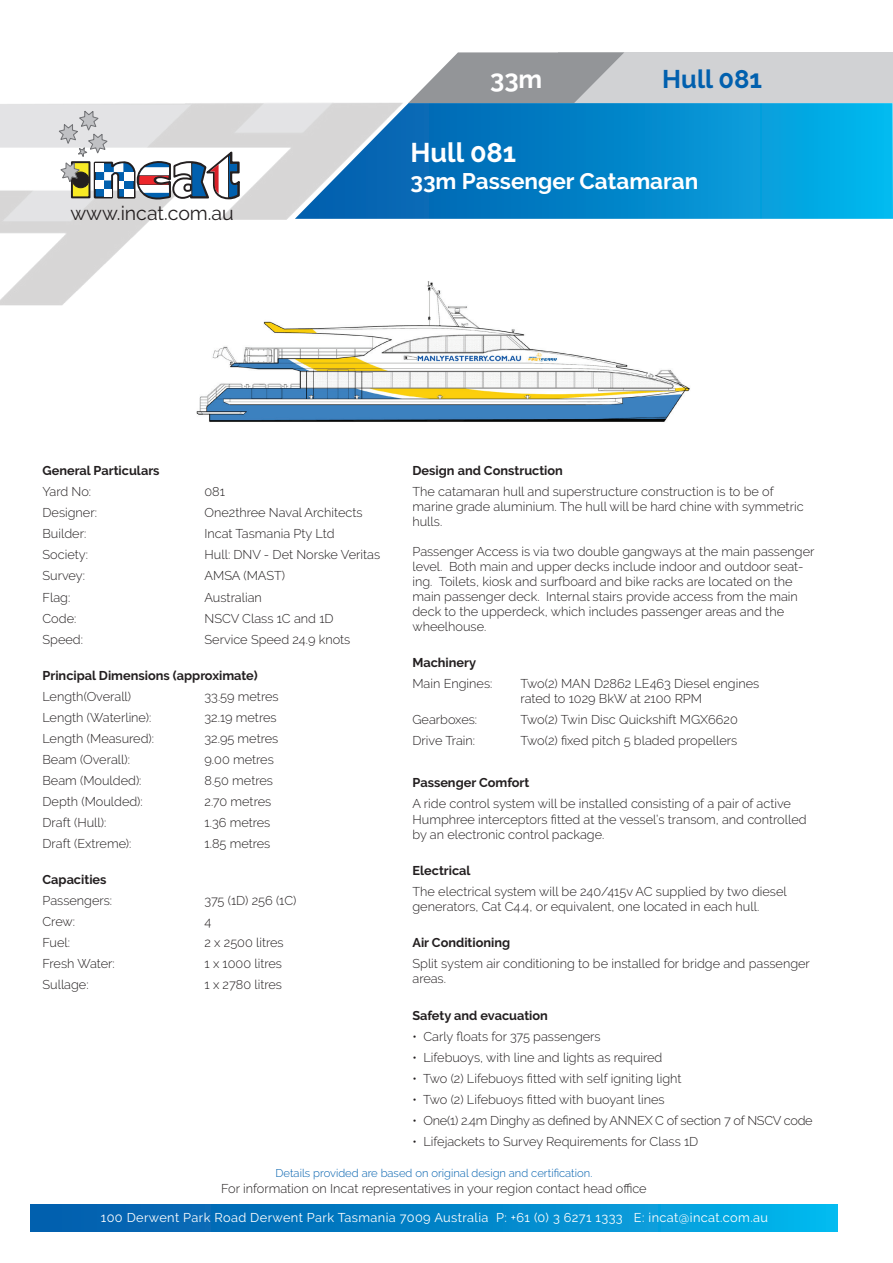
<style>
.page{position:relative;width:893px;height:1263px;background:#fff}
.page>*{position:absolute;margin:0;border:0;box-sizing:border-box;transform-origin:0 0}
.t1{font:700 27px "Raleway";color:#fff}
.t2{font:700 25.5px "Raleway";color:#0160ae}
.t3{font:700 25.5px "Raleway";color:#fff}
.t4{font:700 22.5px "Raleway";color:#fff}
.t5{font:19.5px "Raleway";color:#231f20}
.t6{font:300 12.75px/15px "Raleway";color:#231f20}
.t7{font:700 12.75px "Raleway";color:#231f20}
.t8{font:12.75px "Raleway";letter-spacing:.03em;color:#fff}
.t9{font:300 12.75px "Raleway";letter-spacing:-.02em;color:#231f20}
.t10{font:300 11.25px "Raleway";color:#0160ae}
</style>
<div class="page">
<div style="left:558px;top:52px;width:335px;height:51px;background:#d1d2d4"></div>
<svg style="left:436px;top:52px;width:188px;height:51px"></svg>
<div style="left:30px;top:1204px;width:808px;height:28px;background:linear-gradient(to right,#0357a8,#04b4eb)"></div>
<img style="left:0;top:75px;width:436px;height:231px">
<svg style="left:295px;top:103px;width:598px;height:116px;background:#1891cd"></svg>
<svg style="left:58px;top:110px;width:182px;height:91px"></svg>
<img style="left:186px;top:267px;width:504px;height:155px">
<h2 class="t3" style="left:490px;top:64px;width:54px">33m</h2>
<h2 class="t2" style="left:662px;top:64px;width:101px">Hull 081</h2>
<h3 class="t5" style="left:70px;top:202px;width:165px">www.incat.com.au</h3>
<h1 class="t1" style="left:410px;top:137px;width:107px">Hull 081</h1>
<h3 class="t4" style="left:410px;top:168px;width:289px">33m Passenger Catamaran</h3>
<p class="t7" style="left:43px;top:464px;width:119px">General Particulars</p>
<p class="t6" style="left:43px;top:484px;width:50px">Yard No:</p>
<p class="t6" style="left:205px;top:484px;width:22px">081</p>
<p class="t6" style="left:43px;top:505px;width:56px">Designer:</p>
<p class="t6" style="left:205px;top:505px;width:160px">One2three Naval Architects</p>
<p class="t6" style="left:43px;top:526px;width:45px">Builder:</p>
<p class="t6" style="left:205px;top:526px;width:132px">Incat Tasmania Pty Ltd</p>
<p class="t6" style="left:43px;top:547px;width:47px">Society:</p>
<p class="t6" style="left:205px;top:547px;width:177px">Hull: DNV - Det Norske Veritas</p>
<p class="t6" style="left:43px;top:568px;width:44px">Survey:</p>
<p class="t6" style="left:205px;top:568px;width:82px">AMSA (MAST)</p>
<p class="t6" style="left:43px;top:589px;width:29px">Flag:</p>
<p class="t6" style="left:205px;top:589px;width:59px">Australian</p>
<p class="t6" style="left:43px;top:610px;width:35px">Code:</p>
<p class="t6" style="left:205px;top:610px;width:131px">NSCV Class 1C and 1D</p>
<p class="t6" style="left:43px;top:631px;width:42px">Speed:</p>
<p class="t6" style="left:205px;top:631px;width:147px">Service Speed 24.9 knots</p>
<p class="t7" style="left:43px;top:668px;width:217px">Principal Dimensions (approximate)</p>
<p class="t6" style="left:43px;top:689px;width:90px">Length(Overall)</p>
<p class="t6" style="left:205px;top:689px;width:76px">33.59 metres</p>
<p class="t6" style="left:43px;top:710px;width:110px">Length (Waterline):</p>
<p class="t6" style="left:205px;top:710px;width:74px">32.19 metres</p>
<p class="t6" style="left:43px;top:731px;width:113px">Length (Measured):</p>
<p class="t6" style="left:205px;top:731px;width:75px">32.95 metres</p>
<p class="t6" style="left:43px;top:752px;width:89px">Beam (Overall):</p>
<p class="t6" style="left:205px;top:752px;width:71px">9.00 metres</p>
<p class="t6" style="left:43px;top:773px;width:101px">Beam (Moulded):</p>
<p class="t6" style="left:205px;top:773px;width:70px">8.50 metres</p>
<p class="t6" style="left:43px;top:794px;width:102px">Depth (Moulded):</p>
<p class="t6" style="left:205px;top:794px;width:68px">2.70 metres</p>
<p class="t6" style="left:43px;top:815px;width:65px">Draft (Hull):</p>
<p class="t6" style="left:205px;top:815px;width:67px">1.36 metres</p>
<p class="t6" style="left:43px;top:836px;width:90px">Draft (Extreme):</p>
<p class="t6" style="left:205px;top:836px;width:67px">1.85 metres</p>
<p class="t7" style="left:43px;top:872px;width:66px">Capacities</p>
<p class="t6" style="left:43px;top:893px;width:71px">Passengers:</p>
<p class="t6" style="left:205px;top:893px;width:94px">375 (1D) 256 (1C)</p>
<p class="t6" style="left:43px;top:914px;width:34px">Crew:</p>
<p class="t6" style="left:205px;top:914px;width:8px">4</p>
<p class="t6" style="left:43px;top:935px;width:29px">Fuel:</p>
<p class="t6" style="left:205px;top:935px;width:81px">2 x 2500 litres</p>
<p class="t6" style="left:43px;top:956px;width:74px">Fresh Water:</p>
<p class="t6" style="left:205px;top:956px;width:79px">1 x 1000 litres</p>
<p class="t6" style="left:43px;top:977px;width:48px">Sullage:</p>
<p class="t6" style="left:205px;top:977px;width:79px">1 x 2780 litres</p>
<p class="t7" style="left:412px;top:463px;width:152px">Design and Construction</p>
<p class="t6" style="left:412px;top:484px;width:393px">The catamaran hull and superstructure construction is to be of marine grade aluminium. The hull will be hard chine with symmetric hulls.</p>
<p class="t6" style="left:412px;top:544px;width:403px">Passenger Access is via two double gangways at the main passenger level. Both main and upper decks include indoor and outdoor seat&shy;ing. Toilets, kiosk and surfboard and bike racks are located on the main passenger deck. Internal stairs provide access from the main deck to the upperdeck, which includes passenger areas and the wheelhouse.</p>
<p class="t7" style="left:412px;top:655px;width:65px">Machinery</p>
<p class="t6" style="left:412px;top:676px;width:81px">Main Engines:</p>
<p class="t6" style="left:520px;top:676px;width:240px">Two(2) MAN D2862 LE463 Diesel engines rated to 1029 BkW at 2100 RPM</p>
<p class="t6" style="left:412px;top:712px;width:66px">Gearboxes:</p>
<p class="t6" style="left:520px;top:712px;width:219px">Two(2) Twin Disc Quickshift MGX6620</p>
<p class="t6" style="left:412px;top:733px;width:64px">Drive Train:</p>
<p class="t6" style="left:520px;top:733px;width:218px">Two(2) fixed pitch 5 bladed propellers</p>
<p class="t7" style="left:412px;top:775px;width:118px">Passenger Comfort</p>
<p class="t6" style="left:412px;top:796px;width:396px">A ride control system will be installed consisting of a pair of active<br>Humphree interceptors fitted at the vessel’s transom, and controlled by an electronic control package.</p>
<p class="t7" style="left:412px;top:863px;width:60px">Electrical</p>
<p class="t6" style="left:412px;top:884px;width:376px">The electrical system will be 240/415v AC supplied by two diesel generators, Cat C4.4, or equivalent, one located in each hull.</p>
<p class="t7" style="left:412px;top:936px;width:99px">Air Conditioning</p>
<p class="t6" style="left:412px;top:956px;width:399px">Split system air conditioning to be installed for bridge and passenger areas.</p>
<p class="t7" style="left:412px;top:1008px;width:137px">Safety and evacuation</p>
<p class="t6" style="left:412px;top:1029px;width:190px">• Carly floats for 375 passengers</p>
<p class="t6" style="left:412px;top:1050px;width:251px">• Lifebuoys, with line and lights as required</p>
<p class="t6" style="left:412px;top:1071px;width:271px">• Two (2) Lifebuoys fitted with self igniting light</p>
<p class="t6" style="left:412px;top:1092px;width:254px">• Two (2) Lifebuoys fitted with buoyant lines</p>
<p class="t9" style="left:412px;top:1113px;width:402px">• One(1) 2.4m Dinghy as defined by ANNEX C of section 7 of NSCV code</p>
<p class="t6" style="left:412px;top:1134px;width:287px">• Lifejackets to Survey Requirements for Class 1D</p>
<p class="t10" style="left:275px;top:1166px;width:318px">Details provided are based on original design and certification.</p>
<p class="t6" style="left:221px;top:1181px;width:427px">For information on Incat representatives in your region contact head office</p>
<p class="t8" style="left:101px;top:1210px;width:669px">100 Derwent Park Road Derwent Park Tasmania 7009 Australia P: +61 (0) 3 6271 1333 E: incat@incat.com.au</p>
</div>
